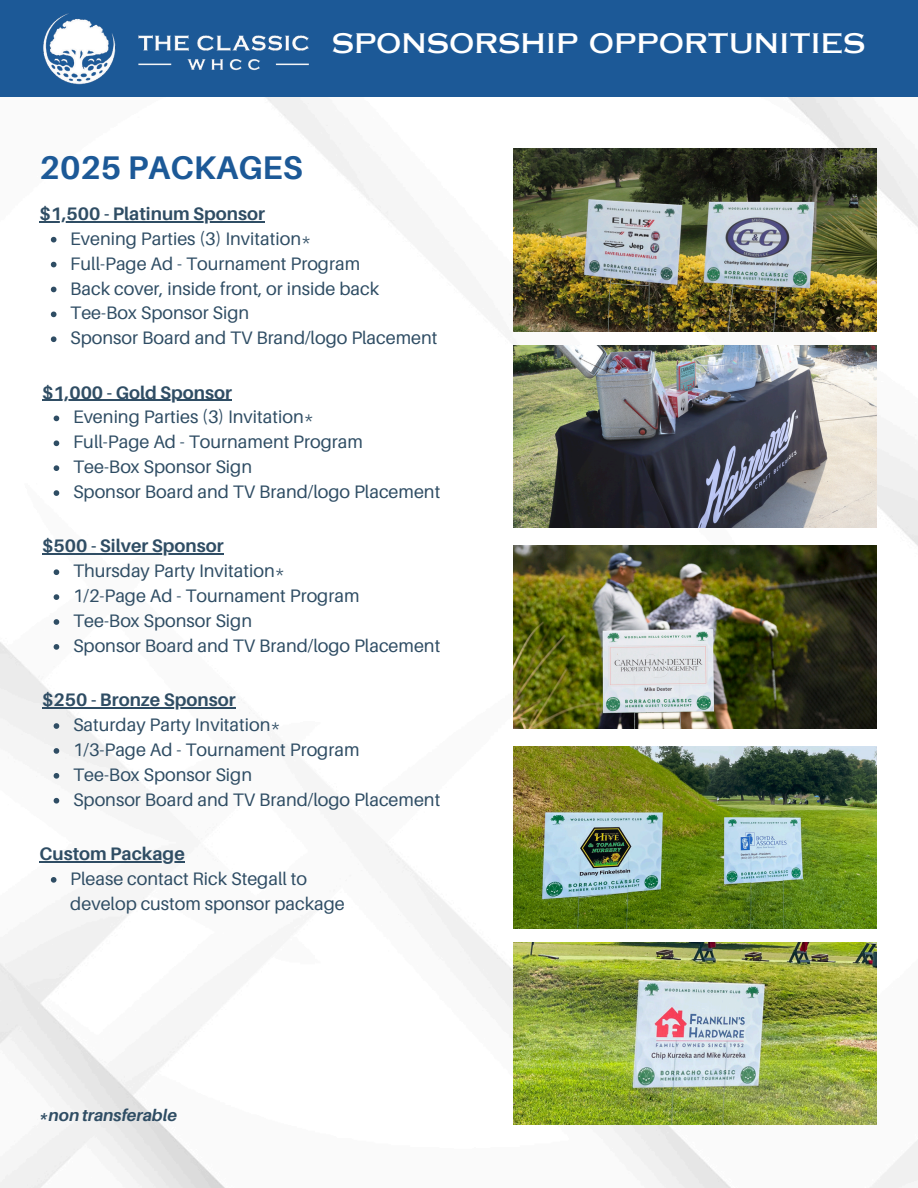
<style>
.page{position:relative;width:918px;height:1188px;background:#fff}
.page>*{position:absolute;margin:0;border:0;box-sizing:border-box;transform-origin:0 0}
.t1{font:700 32.85px "Aileron";color:#1c5997}
.t2{font:26.85px "Copperplate Gothic LT Pro 31 AB";color:#fff}
.t3{font:18.15px/24.9px "Aileron";color:#2f4d64}
.t4{font:700 18.15px "Aileron";color:#2f4d64}
.t5{font:italic 700 16.65px "Aileron";color:#2f4d64}
</style>
<div class="page">
<img style="left:0;top:97px;width:918px;height:1091px">
<img style="left:514px;top:346px;width:363px;height:182px">
<img style="left:514px;top:546px;width:363px;height:182px">
<img style="left:514px;top:746px;width:363px;height:182px">
<img style="left:514px;top:942px;width:363px;height:183px">
<div style="left:0;top:0;width:918px;height:97px;background:#1c5997"></div>
<img style="left:514px;top:149px;width:363px;height:182px">
<hr style="left:40px;top:221px;width:225px;height:1px;background:#2f4d64">
<svg style="left:51px;top:237px;width:6px;height:6px"></svg>
<svg style="left:51px;top:262px;width:6px;height:5px"></svg>
<svg style="left:51px;top:287px;width:6px;height:5px"></svg>
<svg style="left:51px;top:312px;width:6px;height:5px"></svg>
<svg style="left:51px;top:336px;width:6px;height:6px"></svg>
<hr style="left:42px;top:400px;width:190px;height:1px;background:#2f4d64">
<svg style="left:54px;top:416px;width:5px;height:5px"></svg>
<svg style="left:54px;top:440px;width:5px;height:6px"></svg>
<svg style="left:54px;top:465px;width:5px;height:6px"></svg>
<svg style="left:54px;top:490px;width:5px;height:6px"></svg>
<hr style="left:42px;top:554px;width:182px;height:1px;background:#2f4d64">
<svg style="left:54px;top:569px;width:5px;height:6px"></svg>
<svg style="left:54px;top:594px;width:5px;height:6px"></svg>
<svg style="left:54px;top:619px;width:5px;height:6px"></svg>
<svg style="left:54px;top:644px;width:5px;height:6px"></svg>
<hr style="left:42px;top:707px;width:194px;height:1px;background:#2f4d64">
<svg style="left:54px;top:723px;width:5px;height:6px"></svg>
<svg style="left:54px;top:748px;width:5px;height:6px"></svg>
<svg style="left:54px;top:773px;width:5px;height:6px"></svg>
<svg style="left:54px;top:798px;width:5px;height:6px"></svg>
<hr style="left:40px;top:861px;width:145px;height:1px;background:#2f4d64">
<svg style="left:51px;top:877px;width:6px;height:6px"></svg>
<img style="left:43px;top:13px;width:266px;height:72px">
<p class="t2" style="left:332px;top:34px;width:535px">SPONSORSHIP OPPORTUNITIES</p>
<h2 class="t1" style="left:40px;top:147px;width:265px">2025 PACKAGES</h2>
<h1 class="t4" style="left:40px;top:202px;width:227px">$1,500 - Platinum Sponsor</h1>
<h3 class="t3" style="left:70px;top:226px;width:242px">Evening Parties (3) Invitation*</h3>
<p class="t3" style="left:70px;top:251px;width:291px">Full-Page Ad - Tournament Program</p>
<p class="t3" style="left:70px;top:275px;width:310px">Back cover, inside front, or inside back</p>
<p class="t3" style="left:70px;top:300px;width:181px">Tee-Box Sponsor Sign</p>
<p class="t3" style="left:70px;top:325px;width:369px">Sponsor Board and TV Brand/logo Placement</p>
<p class="t4" style="left:42px;top:381px;width:191px">$1,000 - Gold Sponsor</p>
<h3 class="t3" style="left:73px;top:404px;width:242px">Evening Parties (3) Invitation*</h3>
<p class="t3" style="left:73px;top:429px;width:291px">Full-Page Ad - Tournament Program</p>
<p class="t3" style="left:73px;top:454px;width:181px">Tee-Box Sponsor Sign</p>
<p class="t3" style="left:73px;top:479px;width:369px">Sponsor Board and TV Brand/logo Placement</p>
<p class="t4" style="left:42px;top:535px;width:183px">$500 - Silver Sponsor</p>
<h3 class="t3" style="left:73px;top:558px;width:213px">Thursday Party Invitation*</h3>
<p class="t3" style="left:73px;top:583px;width:288px">1/2-Page Ad - Tournament Program</p>
<p class="t3" style="left:73px;top:608px;width:181px">Tee-Box Sponsor Sign</p>
<p class="t3" style="left:73px;top:633px;width:369px">Sponsor Board and TV Brand/logo Placement</p>
<p class="t4" style="left:42px;top:689px;width:195px">$250 - Bronze Sponsor</p>
<h3 class="t3" style="left:73px;top:712px;width:209px">Saturday Party Invitation*</h3>
<p class="t3" style="left:73px;top:737px;width:288px">1/3-Page Ad - Tournament Program</p>
<p class="t3" style="left:73px;top:762px;width:181px">Tee-Box Sponsor Sign</p>
<p class="t3" style="left:73px;top:787px;width:369px">Sponsor Board and TV Brand/logo Placement</p>
<p class="t4" style="left:40px;top:842px;width:147px">Custom Package</p>
<h3 class="t3" style="left:70px;top:866px;width:276px">Please contact Rick Stegall to develop custom sponsor package</h3>
<p class="t5" style="left:40px;top:1105px;width:139px">*non transferable</p>
</div>
